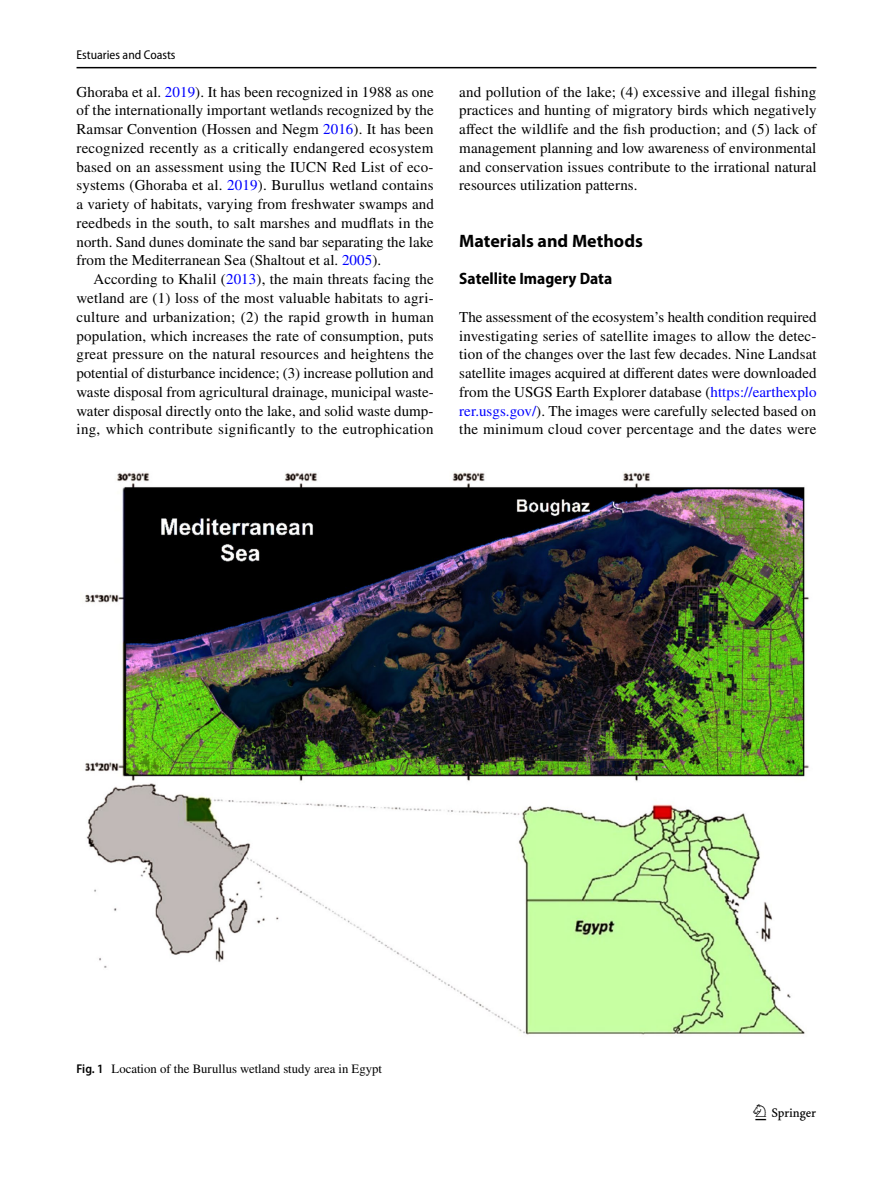
<style>
.page{position:relative;width:893px;height:1187px;background:#fff}
.page>*{position:absolute;margin:0;border:0;box-sizing:border-box;transform-origin:0 0}
.t1{font:22.5px "Springnew Regular 3";color:#000}
.t2{font:700 18px "Myriad Pro";color:#000}
.t3{font:700 semi-condensed 16.5px "Myriad Pro";color:#000}
.t4{font:15px/18.8px "STIX";letter-spacing:.005em;color:#000;text-align:justify}
.t5{font:12.75px "STIX";color:#000}
.t6{font:semi-condensed 12.75px "Myriad Pro";color:#000}
.s1{color:#00f}
.s2{font-family:"Myriad Pro";font-weight:600;font-stretch:semi-condensed}
</style>
<div class="page">
<hr style="left:77px;top:67px;width:739px;height:1px;background:#000">
<img style="left:85px;top:472px;width:724px;height:563px">
<p class="t6" style="left:77px;top:48px;width:101px">Estuaries and Coasts</p>
<p class="t4" style="left:77px;top:83px;width:359px">Ghoraba et al. <span class="s1">2019</span>). It has been recognized in 1988 as one of the internationally important wetlands recognized by the Ramsar Convention (Hossen and Negm <span class="s1">2016</span>). It has been recognized recently as a critically endangered ecosystem based on an assessment using the IUCN Red List of eco&shy;systems (Ghoraba et al. <span class="s1">2019</span>). Burullus wetland contains a variety of habitats, varying from freshwater swamps and reedbeds in the south, to salt marshes and mudflats in the north. Sand dunes dominate the sand bar separating the lake from the Mediterranean Sea (Shaltout et al. <span class="s1">2005</span>).</p>
<p class="t4" style="left:77px;top:271px;width:359px;text-indent:17px">According to Khalil (<span class="s1">2013</span>), the main threats facing the wetland are (1) loss of the most valuable habitats to agri&shy;culture and urbanization; (2) the rapid growth in human population, which increases the rate of consumption, puts great pressure on the natural resources and heightens the potential of disturbance incidence; (3) increase pollution and waste disposal from agricultural drainage, municipal waste&shy;water disposal directly onto the lake, and solid waste dump&shy;ing, which contribute significantly to the eutrophication</p>
<p class="t4" style="left:459px;top:83px;width:359px">and pollution of the lake; (4) excessive and illegal fishing practices and hunting of migratory birds which negatively affect the wildlife and the fish production; and (5) lack of management planning and low awareness of environmental and conservation issues contribute to the irrational natural resources utilization patterns.</p>
<p class="t2" style="left:459px;top:229px;width:185px">Materials and Methods</p>
<p class="t3" style="left:459px;top:269px;width:154px">Satellite Imagery Data</p>
<p class="t4" style="left:459px;top:308px;width:359px">The assessment of the ecosystem’s health condition required investigating series of satellite images to allow the detec&shy;tion of the changes over the last few decades. Nine Landsat satellite images acquired at different dates were downloaded from the USGS Earth Explorer database (<span class="s1">https://earthexplo rer.usgs.gov/</span>). The images were carefully selected based on the minimum cloud cover percentage and the dates were</p>
<p class="t5" style="left:77px;top:1059px;width:307px"><span class="s2">Fig. 1</span> Location of the Burullus wetland study area in Egypt</p>
<h1 class="t1" style="left:755px;top:1104px;width:62px">1 3</h1>
</div>
